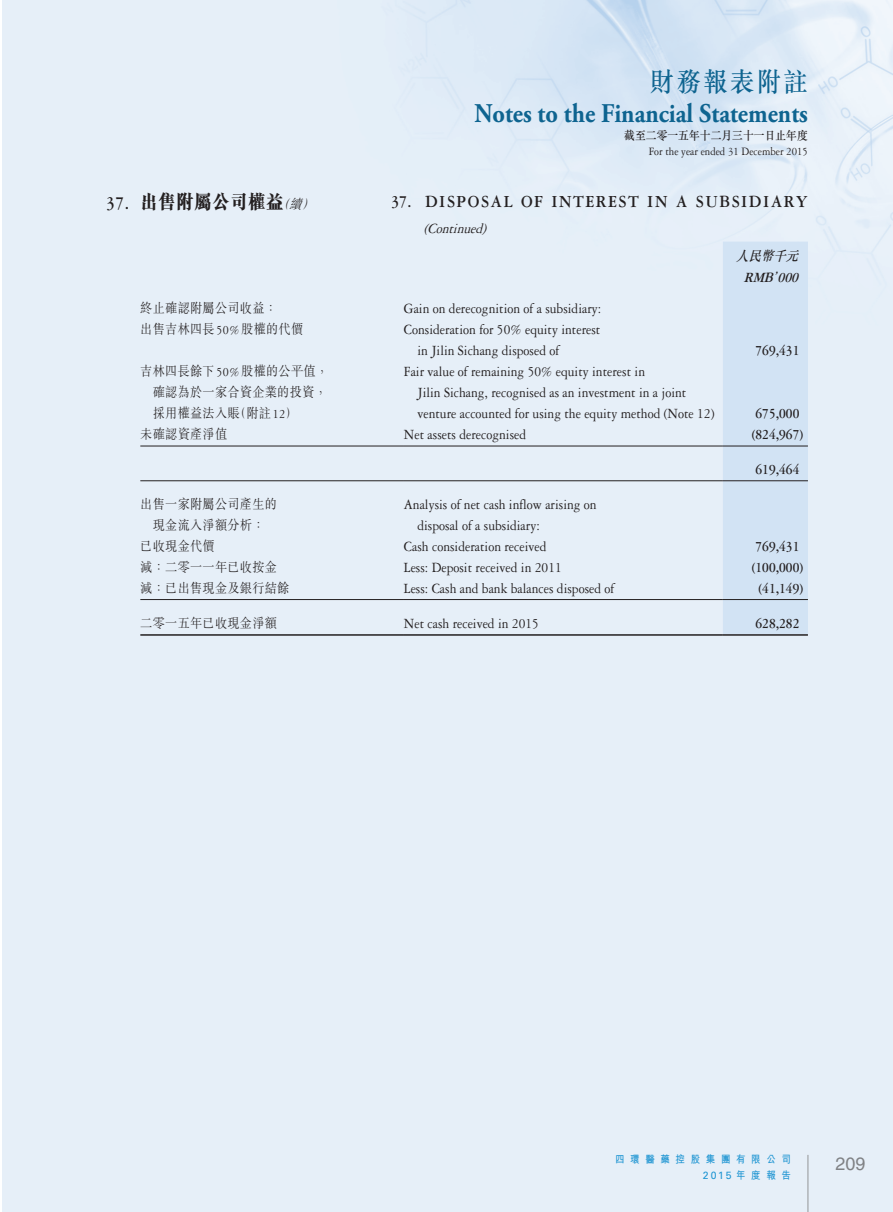
<style>
.page{position:relative;width:893px;height:1212px;background:#fff}
.page>*{position:absolute;margin:0;border:0;box-sizing:border-box;transform-origin:0 0}
.t1{font:700 27px "Adobe Garamond Pro";color:#0e6490;scale:.9 1}
.t2{font:500 27px "M Sung HK";letter-spacing:.1em;color:#0e6490;scale:.9 1}
._8__標題-C{font:800 19.5px "M Sung HK";letter-spacing:.025em;color:#231f20;scale:.9 1}
._3__標題{font:700 18px "Garamond 3 LT Std";letter-spacing:.09em;color:#231f20;scale:.9 1}
.t3{font:18px "Helvetica LT Std";color:#808285}
._1__內文{font:15px "Garamond 3 LT Std";color:#231f20;scale:.9 1}
._1__內文-2{font:700 15px "Garamond 3 LT Std";color:#231f20;scale:.9 1}
._3__標題-2{font:italic 15px "Garamond 3 LT Std";color:#231f20;scale:.9 1}
._1__內文-3{font:italic 700 15px "Garamond 3 LT Std";color:#231f20;scale:.9 1}
._6__內文-C{font:300 13.5px "M Sung HK";letter-spacing:.025em;color:#231f20;scale:.9 1}
._6__內文-C-2{font:italic 500 13.5px "M Sung HK";color:#231f20;scale:.9 1}
.t4{font:12px "Garamond 3 LT Std";color:#231f20;scale:.9 1}
.t5{font:500 12px "M Sung HK";color:#231f20;scale:.9 1}
.t6{font:700 10.5px "M Hei HK";letter-spacing:.6em;color:#1c94d2;scale:.9 1}
.t7{font:10.5px "Univers LT Std";color:#1c94d2}
.s1{font-family:"Garamond 3 LT Std";font-weight:700}
.s2{font-weight:300;font-style:italic;font-size:13.5px}
.s3{font-family:"Garamond 3 LT Std";font-weight:400}
.s4{font-family:"M Hei HK";font-weight:700}
</style>
<div class="page">
<hr style="left:807px;top:1155px;width:1px;height:57px;background:#939598">
<div style="left:723px;top:242px;width:85px;height:392px;background:#d2e3f4"></div>
<hr style="left:140px;top:446px;width:264px;height:1px;background:#231f20">
<hr style="left:404px;top:446px;width:319px;height:1px;background:#231f20">
<hr style="left:723px;top:446px;width:85px;height:1px;background:#231f20">
<hr style="left:140px;top:480px;width:264px;height:1px;background:#231f20">
<hr style="left:404px;top:480px;width:319px;height:1px;background:#231f20">
<hr style="left:723px;top:480px;width:85px;height:1px;background:#231f20">
<hr style="left:140px;top:599px;width:264px;height:1px;background:#231f20">
<hr style="left:404px;top:599px;width:319px;height:1px;background:#231f20">
<hr style="left:723px;top:599px;width:85px;height:1px;background:#231f20">
<hr style="left:140px;top:634px;width:264px;height:2px;background:#231f20">
<hr style="left:404px;top:634px;width:319px;height:2px;background:#231f20">
<hr style="left:723px;top:634px;width:85px;height:2px;background:#231f20">
<p class="_8__標題-C" style="left:106px;top:192px;width:237px"><span class="s1">37.</span> 出售附屬公司權益<span class="s2">（續）</span></p>
<h1 class="t2" style="left:650px;top:63px;width:177px">財務報表附註</h1>
<h1 class="t1" style="left:474px;top:98px;width:372px">Notes to the Financial Statements</h1>
<p class="t5" style="left:624px;top:127px;width:205px">截至二零一五年十二月三十一日止年度</p>
<p class="t4" style="left:649px;top:145px;width:178px">For the year ended 31 December 2015</p>
<p class="_3__標題" style="left:391px;top:192px;width:464px">37. DISPOSAL OF INTEREST IN A SUBSIDIARY</p>
<p class="_3__標題-2" style="left:424px;top:220px;width:76px">(Continued)</p>
<p class="_6__內文-C-2" style="left:736px;top:246px;width:75px">人民幣千元</p>
<p class="_1__內文-3" style="left:744px;top:269px;width:67px">RMB’000</p>
<p class="_6__內文-C" style="left:140px;top:299px;width:153px">終止確認附屬公司收益：</p>
<p class="_1__內文" style="left:404px;top:301px;width:221px">Gain on derecognition of a subsidiary:</p>
<p class="_6__內文-C" style="left:140px;top:320px;width:183px">出售吉林四長<span class="s3">50%</span>股權的代價</p>
<p class="_1__內文" style="left:404px;top:322px;width:220px">Consideration for 50% equity interest</p>
<p class="_1__內文" style="left:417px;top:343px;width:159px">in Jilin Sichang disposed of</p>
<p class="_1__內文-2" style="left:755px;top:342px;width:50px">769,431</p>
<p class="_6__內文-C" style="left:140px;top:362px;width:210px">吉林四長餘下<span class="s3">50%</span>股權的公平值，</p>
<p class="_6__內文-C" style="left:153px;top:383px;width:195px">確認為於一家合資企業的投資，</p>
<p class="_6__內文-C" style="left:153px;top:404px;width:162px">採用權益法入賬（附註<span class="s3">12</span>）</p>
<p class="_1__內文" style="left:404px;top:364px;width:269px">Fair value of remaining 50% equity interest in</p>
<p class="_1__內文" style="left:417px;top:385px;width:300px">Jilin Sichang, recognised as an investment in a joint</p>
<p class="_1__內文" style="left:417px;top:406px;width:331px">venture accounted for using the equity method (Note 12)</p>
<p class="_1__內文-2" style="left:755px;top:405px;width:50px">675,000</p>
<p class="_6__內文-C" style="left:140px;top:425px;width:98px">未確認資產淨值</p>
<p class="_1__內文" style="left:404px;top:427px;width:137px">Net assets derecognised</p>
<p class="_1__內文-2" style="left:752px;top:426px;width:59px">(824,967)</p>
<p class="_1__內文-2" style="left:755px;top:461px;width:50px">619,464</p>
<p class="_6__內文-C" style="left:140px;top:494px;width:153px">出售一家附屬公司產生的</p>
<p class="_6__內文-C" style="left:153px;top:515px;width:126px">現金流入淨額分析：</p>
<p class="_1__內文" style="left:404px;top:496px;width:216px">Analysis of net cash inflow arising on</p>
<p class="_1__內文" style="left:417px;top:517px;width:137px">disposal of a subsidiary:</p>
<p class="_6__內文-C" style="left:140px;top:536px;width:84px">已收現金代價</p>
<p class="_1__內文" style="left:404px;top:538px;width:160px">Cash consideration received</p>
<p class="_1__內文-2" style="left:755px;top:538px;width:50px">769,431</p>
<p class="_6__內文-C" style="left:140px;top:557px;width:153px">減：二零一一年已收按金</p>
<p class="_1__內文" style="left:404px;top:559px;width:177px">Less: Deposit received in 2011</p>
<p class="_1__內文-2" style="left:752px;top:559px;width:59px">(100,000)</p>
<p class="_6__內文-C" style="left:140px;top:578px;width:167px">減：已出售現金及銀行結餘</p>
<p class="_1__內文" style="left:404px;top:580px;width:235px">Less: Cash and bank balances disposed of</p>
<p class="_1__內文-2" style="left:758px;top:580px;width:51px">(41,149)</p>
<p class="_6__內文-C" style="left:140px;top:613px;width:153px">二零一五年已收現金淨額</p>
<p class="_1__內文" style="left:404px;top:615px;width:151px">Net cash received in 2015</p>
<p class="_1__內文-2" style="left:755px;top:615px;width:50px">628,282</p>
<p class="t6" style="left:615px;top:1151px;width:197px">四環醫藥控股集團有限公司</p>
<p class="t7" style="left:703px;top:1169px;width:90px">2015<span class="s4">年度 報告</span></p>
<p class="t3" style="left:835px;top:1153px;width:32px">209</p>
</div>
